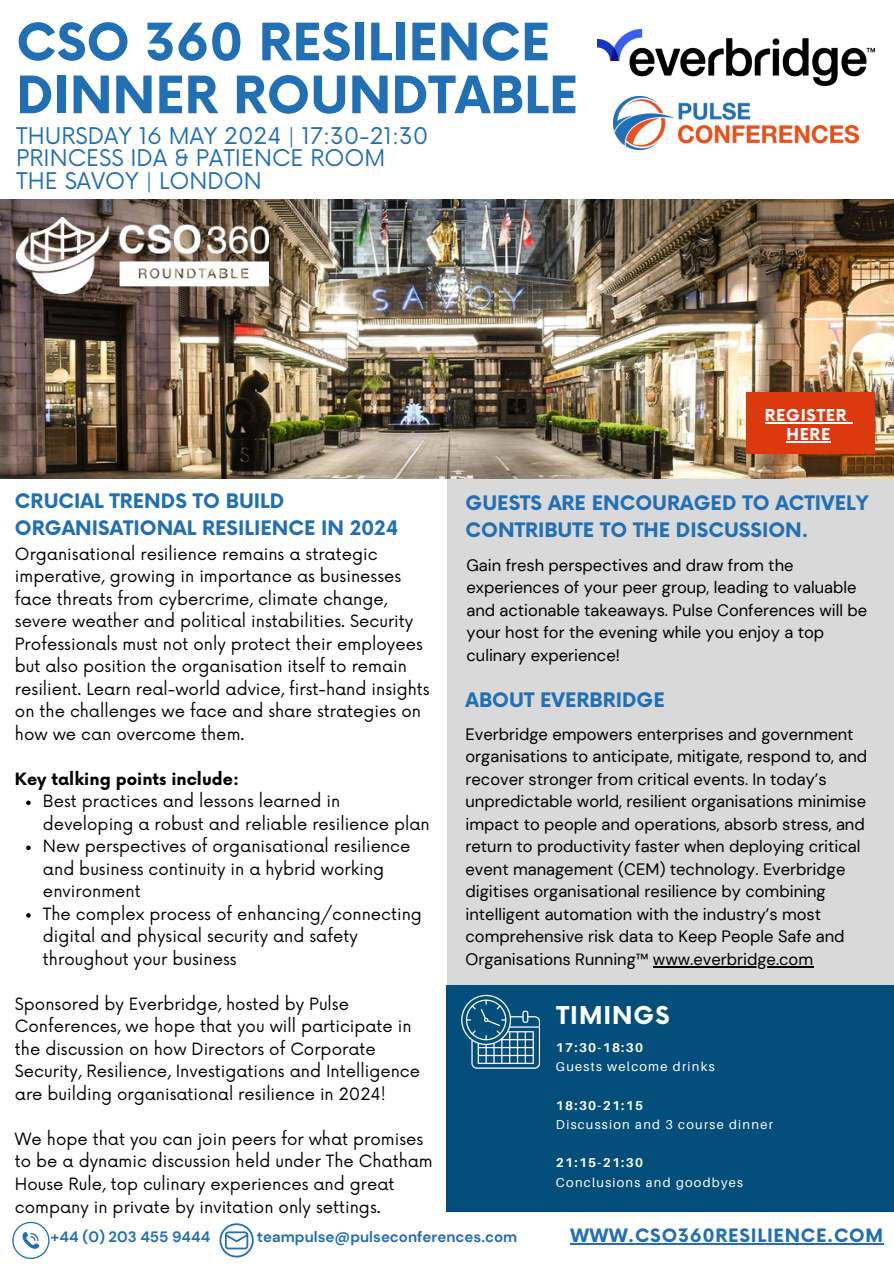
<style>
.page{position:relative;width:894px;height:1264px;background:#fff}
.page>*{position:absolute;margin:0;border:0;box-sizing:border-box;transform-origin:0 0}
.t1{font:700 50.25px/52.8px "Now";color:#216fb4}
.t2{font:700 24px "Now";letter-spacing:.04em;color:#fff}
.t3{font:22.35px/22.5px "Now";color:#216fb4}
.t4{font:700 19.5px/27px "Now";color:#216fb4}
.t5{font:700 18px "Now";letter-spacing:.04em;color:#216fb4}
.t6{font:16.5px/22.5px "Now";color:#000}
.t7{font:16.5px/22.5px "DM Sans";color:#000}
.t8{font:700 16.5px "Now";color:#000}
.t9{font:700 16.05px/18.8px "Now";letter-spacing:.04em;color:#fff;text-align:center}
.t10{font:700 15px "DM Sans";color:#216fb4}
.t11{font:12.9px "Aileron";letter-spacing:.1em;color:#fff}
.t12{font:700 12.9px "Aileron";letter-spacing:.1em;color:#fff}
</style>
<div class="page">
<div style="left:446px;top:479px;width:447px;height:506px;background:#d9d9d9"></div>
<div style="left:446px;top:985px;width:447px;height:226px;background:#034e7b"></div>
<svg style="left:12px;top:1221px;width:37px;height:37px"></svg>
<svg style="left:219px;top:1223px;width:34px;height:33px"></svg>
<svg style="left:461px;top:994px;width:79px;height:74px"></svg>
<img style="left:0;top:199px;width:893px;height:279px">
<div style="left:745px;top:392px;width:129px;height:62px;background:#dd390f"></div>
<hr style="left:764px;top:422px;width:82px;height:2px;background:#fff">
<svg style="left:846px;top:422px;width:6px;height:2px"></svg>
<hr style="left:786px;top:441px;width:44px;height:2px;background:#fff">
<img style="left:613px;top:96px;width:244px;height:53px">
<img style="left:597px;top:30px;width:277px;height:55px">
<svg style="left:26px;top:800px;width:5px;height:5px"></svg>
<svg style="left:26px;top:845px;width:5px;height:5px"></svg>
<svg style="left:26px;top:913px;width:5px;height:4px"></svg>
<hr style="left:652px;top:966px;width:161px;height:1px;background:#000">
<hr style="left:570px;top:1242px;width:313px;height:1px;background:#216fb4">
<img style="left:16px;top:217px;width:252px;height:77px">
<p class="t1" style="left:16px;top:19px;width:563px">CSO 360 RESILIENCE<br>DINNER ROUNDTABLE</p>
<p class="t3" style="left:16px;top:125px;width:413px">THURSDAY 16 MAY 2024 | 17:30-21:30<br>PRINCESS IDA &amp; PATIENCE ROOM<br>THE SAVOY | LONDON</p>
<p class="t9" style="left:764px;top:407px;width:83px">REGISTER<br>HERE</p>
<h6 class="t4" style="left:15px;top:488px;width:385px">CRUCIAL TRENDS TO BUILD<br>ORGANISATIONAL RESILIENCE IN 2024</h6>
<h4 class="t6" style="left:15px;top:543px;width:416px">Organisational resilience remains a strategic imperative, growing in importance as businesses face threats from cybercrime, climate change, severe weather and political instabilities. Security Professionals must not only protect their employees but also position the organisation itself to remain resilient. Learn real-world advice, first-hand insights on the challenges we face and share strategies on how we can overcome them.</h4>
<h3 class="t8" style="left:15px;top:770px;width:225px">Key talking points include:</h3>
<h6 class="t6" style="left:43px;top:791px;width:388px">Best practices and lessons learned in developing a robust and reliable resilience plan</h6>
<h5 class="t6" style="left:43px;top:836px;width:369px">New perspectives of organisational resilience and business continuity in a hybrid working environment</h5>
<p class="t6" style="left:43px;top:903px;width:380px">The complex process of enhancing/connecting digital and physical security and safety throughout your business</p>
<p class="t6" style="left:15px;top:993px;width:406px">Sponsored by Everbridge, hosted by Pulse Conferences, we hope that you will participate in the discussion on how Directors of Corporate Security, Resilience, Investigations and Intelligence are building organisational resilience in 2024!</p>
<p class="t6" style="left:15px;top:1128px;width:419px">We hope that you can join peers for what promises to be a dynamic discussion held under The Chatham House Rule, top culinary experiences and great company in private by invitation only settings.</p>
<h6 class="t4" style="left:465px;top:490px;width:404px">GUESTS ARE ENCOURAGED TO ACTIVELY<br>CONTRIBUTE TO THE DISCUSSION.</h6>
<p class="t7" style="left:466px;top:553px;width:402px">Gain fresh perspectives and draw from the experiences of your peer group, leading to valuable and actionable takeaways. Pulse Conferences will be your host for the evening while you enjoy a top culinary experience!</p>
<p class="t4" style="left:465px;top:687px;width:201px">ABOUT EVERBRIDGE</p>
<p class="t7" style="left:465px;top:723px;width:403px">Everbridge empowers enterprises and government organisations to anticipate, mitigate, respond to, and recover stronger from critical events. In today’s unpredictable world, resilient organisations minimise impact to people and operations, absorb stress, and return to productivity faster when deploying critical event management (CEM) technology. Everbridge digitises organisational resilience by combining intelligent automation with the industry’s most comprehensive risk data to Keep People Safe and Organisations Running™ www.everbridge.com</p>
<p class="t2" style="left:556px;top:1002px;width:114px">TIMINGS</p>
<h3 class="t12" style="left:556px;top:1039px;width:89px">17:30-18:30</h3>
<h6 class="t11" style="left:556px;top:1058px;width:160px">Guests welcome drinks</h6>
<h3 class="t12" style="left:556px;top:1097px;width:89px">18:30-21:15</h3>
<h6 class="t11" style="left:556px;top:1116px;width:218px">Discussion and 3 course dinner</h6>
<p class="t12" style="left:556px;top:1154px;width:89px">21:15-21:30</p>
<h2 class="t11" style="left:556px;top:1174px;width:189px">Conclusions and goodbyes</h2>
<h1 class="t10" style="left:51px;top:1227px;width:161px">+44 (0) 203 455 9444</h1>
<h1 class="t10" style="left:257px;top:1227px;width:262px">teampulse@pulseconferences.com</h1>
<p class="t5" style="left:570px;top:1225px;width:314px">WWW.CSO360RESILIENCE.COM</p>
</div>
